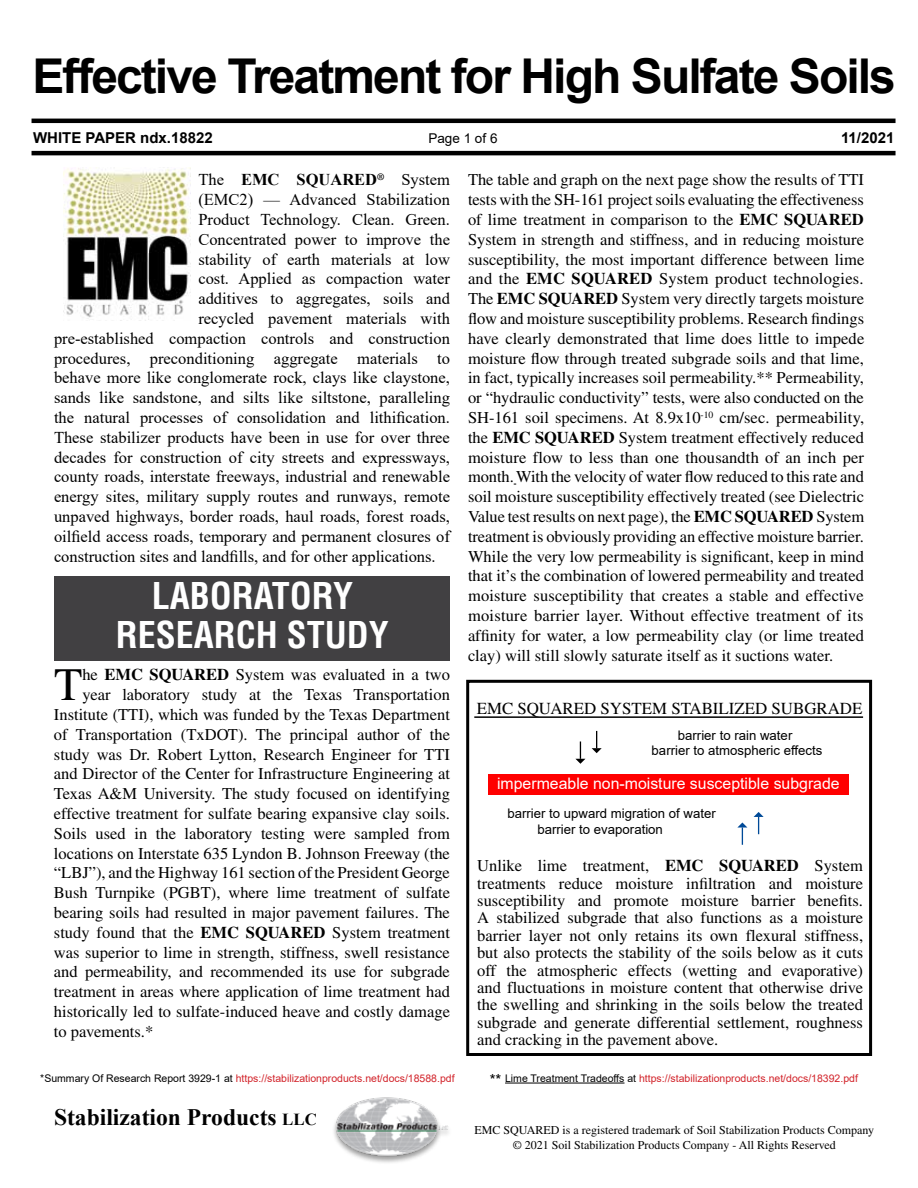
<style>
.page{position:relative;width:918px;height:1188px;background:#fff}
.page>*{position:absolute;margin:0;border:0;box-sizing:border-box;transform-origin:0 0}
.t1{font:700 48px "Arial";letter-spacing:-.04em;color:#000}
.t2{font:46.35px "Times";color:#000}
.t3{font:700 condensed 36px/38.7px "Helvetica";color:#fff;text-align:center}
.t4{font:700 23.55px "Times New Roman";color:#000}
.t5{font:16.8px "Times";color:#000}
.t6{font:16.5px/19.8px "Times";color:#000;text-align:justify}
.t7{font:16.5px "Times New Roman";color:#000}
.t8{font:700 16.5px "Times New Roman";color:#000}
.t9{font:15.9px "Arial";color:#fff}
.t10{font:700 15px "Arial";color:#000}
.t11{font:13.5px "Arial";color:#000}
.t12{font:13.2px "Arial";color:#000}
.t13{font:12px/14.4px "Times";color:#000;text-align:center}
.t14{font:10.5px "Arial";color:#d2232a}
.s1{font-weight:400}
.s2{font-weight:700}
.s3{color:#000}
.s4{font-size:15px;color:#000}
.s5{font-size:16.8px}
</style>
<div class="page">
<img style="left:334px;top:1097px;width:115px;height:66px">
<hr style="left:32px;top:119px;width:864px;height:4px;background:#000">
<hr style="left:32px;top:151px;width:864px;height:4px;background:#000">
<img style="left:63px;top:167px;width:128px;height:154px">
<div style="left:466px;top:680px;width:406px;height:376px;border:3px solid #000"></div>
<div style="left:488px;top:774px;width:361px;height:20px;background:#f00"></div>
<svg style="left:575px;top:741px;width:10px;height:23px"></svg>
<svg style="left:592px;top:731px;width:10px;height:22px"></svg>
<svg style="left:754px;top:812px;width:10px;height:22px"></svg>
<svg style="left:737px;top:823px;width:10px;height:22px"></svg>
<hr style="left:474px;top:716px;width:389px;height:2px;background:#000">
<hr style="left:505px;top:1083px;width:120px;height:1px;background:#000">
<div style="left:54px;top:576px;width:396px;height:85px;background:#414042"></div>
<h1 class="t1" style="left:32px;top:43px;width:865px">Effective Treatment for High Sulfate Soils</h1>
<p class="t10" style="left:33px;top:127px;width:181px">WHITE PAPER ndx.18822</p>
<p class="t11" style="left:428px;top:129px;width:71px">Page 1 of 6</p>
<p class="t10" style="left:841px;top:127px;width:55px">11/2021</p>
<p class="t8" style="left:198px;top:168px;width:253px"><span class="s1">The</span> EMC SQUARED<sup>®</sup> <span class="s1">System</span></p>
<p class="t7" style="left:198px;top:188px;width:253px">(EMC2) — Advanced Stabilization</p>
<p class="t7" style="left:198px;top:208px;width:253px">Product Technology. Clean. Green.</p>
<p class="t7" style="left:198px;top:228px;width:253px">Concentrated power to improve the</p>
<p class="t7" style="left:198px;top:247px;width:253px">stability of earth materials at low</p>
<p class="t7" style="left:198px;top:267px;width:253px">cost. Applied as compaction water</p>
<p class="t7" style="left:198px;top:287px;width:253px">additives to aggregates, soils and</p>
<p class="t7" style="left:198px;top:307px;width:253px">recycled pavement materials with</p>
<p class="t7" style="left:54px;top:327px;width:397px">pre-established compaction controls and construction</p>
<p class="t7" style="left:54px;top:346px;width:398px">procedures, preconditioning aggregate materials to</p>
<p class="t7" style="left:54px;top:366px;width:397px">behave more like conglomerate rock, clays like claystone,</p>
<p class="t7" style="left:54px;top:386px;width:398px">sands like sandstone, and silts like siltstone, paralleling</p>
<p class="t7" style="left:54px;top:406px;width:398px">the natural processes of consolidation and lithification.</p>
<p class="t7" style="left:54px;top:426px;width:397px">These stabilizer products have been in use for over three</p>
<p class="t7" style="left:54px;top:445px;width:397px">decades for construction of city streets and expressways,</p>
<p class="t7" style="left:54px;top:465px;width:398px">county roads, interstate freeways, industrial and renewable</p>
<p class="t7" style="left:54px;top:485px;width:398px">energy sites, military supply routes and runways, remote</p>
<p class="t7" style="left:54px;top:505px;width:398px">unpaved highways, border roads, haul roads, forest roads,</p>
<p class="t7" style="left:54px;top:525px;width:397px">oilfield access roads, temporary and permanent closures of</p>
<p class="t7" style="left:54px;top:544px;width:383px">construction sites and landfills, and for other applications.</p>
<p class="t6" style="left:468px;top:170px;width:398px">The table and graph on the next page show the results of TTI tests with the SH-161 project soils evaluating the effectiveness of lime treatment in comparison to the <span class="s2">EMC SQUARED </span>System in strength and stiffness, and in reducing moisture susceptibility, the most important difference between lime and the <span class="s2">EMC SQUARED</span> System product technologies.<br>The <span class="s2">EMC SQUARED</span> System very directly targets moisture flow and moisture susceptibility problems. Research findings have clearly demonstrated that lime does little to impede moisture flow through treated subgrade soils and that lime, in fact, typically increases soil permeability.** Permeability, or “hydraulic conductivity” tests, were also conducted on the SH-161 soil specimens. At 8.9x10<sup>-10</sup> cm/sec. permeability, the <span class="s2">EMC SQUARED</span> System treatment effectively reduced moisture flow to less than one thousandth of an inch per month.With the velocity of water flow reduced to this rate and soil moisture susceptibility effectively treated (see Dielectric Value test results on next page), the <span class="s2">EMC SQUARED</span> System treatment is obviously providing an effective moisture barrier.<br>While the very low permeability is significant, keep in mind that it’s the combination of lowered permeability and treated moisture susceptibility that creates a stable and effective moisture barrier layer. Without effective treatment of its affinity for water, a low permeability clay (or lime treated clay) will still slowly saturate itself as it suctions water.</p>
<h3 class="t3" style="left:116px;top:577px;width:275px">LABORATORY<br>RESEARCH STUDY</h3>
<h2 class="t2" style="left:54px;top:659px;width:30px">T</h2>
<p class="t6" style="left:82px;top:665px;width:369px">he <span class="s2">EMC SQUARED</span> System was evaluated in a two</p>
<p class="t6" style="left:82px;top:685px;width:369px">year laboratory study at the Texas Transportation</p>
<p class="t6" style="left:54px;top:705px;width:397px">Institute (TTI), which was funded by the Texas Department</p>
<p class="t6" style="left:54px;top:724px;width:398px">of Transportation (TxDOT). The principal author of the</p>
<p class="t6" style="left:54px;top:744px;width:397px">study was Dr. Robert Lytton, Research Engineer for TTI</p>
<p class="t6" style="left:54px;top:764px;width:398px">and Director of the Center for Infrastructure Engineering at</p>
<p class="t6" style="left:54px;top:784px;width:398px">Texas A&amp;M University. The study focused on identifying</p>
<p class="t6" style="left:54px;top:804px;width:398px">effective treatment for sulfate bearing expansive clay soils.</p>
<p class="t6" style="left:54px;top:823px;width:397px">Soils used in the laboratory testing were sampled from</p>
<p class="t6" style="left:54px;top:843px;width:397px">locations on Interstate 635 Lyndon B. Johnson Freeway (the</p>
<p class="t6" style="left:54px;top:863px;width:397px">“LBJ”), and the Highway 161 section of the President George</p>
<p class="t6" style="left:54px;top:883px;width:398px">Bush Turnpike (PGBT), where lime treatment of sulfate</p>
<p class="t6" style="left:54px;top:903px;width:398px">bearing soils had resulted in major pavement failures. The</p>
<p class="t6" style="left:54px;top:922px;width:398px">study found that the <span class="s2">EMC SQUARED</span> System treatment</p>
<p class="t6" style="left:54px;top:942px;width:398px">was superior to lime in strength, stiffness, swell resistance</p>
<p class="t6" style="left:54px;top:962px;width:397px">and permeability, and recommended its use for subgrade</p>
<p class="t6" style="left:54px;top:982px;width:398px">treatment in areas where application of lime treatment had</p>
<p class="t6" style="left:54px;top:1002px;width:398px">historically led to sulfate-induced heave and costly damage</p>
<p class="t6" style="left:54px;top:1021px;width:101px">to pavements.*</p>
<p class="t5" style="left:477px;top:699px;width:387px">EMC SQUARED SYSTEM STABILIZED SUBGRADE</p>
<p class="t12" style="left:652px;top:741px;width:172px">barrier to atmospheric effects</p>
<p class="t12" style="left:678px;top:726px;width:116px">barrier to rain water</p>
<p class="t9" style="left:497px;top:773px;width:344px">impermeable non-moisture susceptible subgrade</p>
<p class="t12" style="left:507px;top:805px;width:210px">barrier to upward migration of water</p>
<p class="t12" style="left:537px;top:821px;width:127px">barrier to evaporation</p>
<p class="t6" style="left:477px;top:857px;width:387px;line-height:17.4px">Unlike lime treatment, <span class="s2">EMC SQUARED</span> System treatments reduce moisture infiltration and moisture susceptibility and promote moisture barrier benefits.<br>A stabilized subgrade that also functions as a moisture barrier layer not only retains its own flexural stiffness, but also protects the stability of the soils below as it cuts off the atmospheric effects (wetting and evaporative) and fluctuations in moisture content that otherwise drive the swelling and shrinking in the soils below the treated subgrade and generate differential settlement, roughness and cracking in the pavement above.</p>
<p class="t14" style="left:40px;top:1071px;width:416px"><span class="s3">*Summary Of Research Report 3929-1 at</span> https://stabilizationproducts.net/docs/18588.pdf</p>
<p class="t14" style="left:490px;top:1071px;width:370px"><span class="s4">**</span> <span class="s3">Lime Treatment Tradeoffs at</span> https://stabilizationproducts.net/docs/18392.pdf</p>
<h3 class="t4" style="left:54px;top:1100px;width:264px">Stabilization Products <span class="s5">LLC</span></h3>
<p class="t13" style="left:474px;top:1123px;width:401px">EMC SQUARED is a registered trademark of Soil Stabilization Products Company © 2021 Soil Stabilization Products Company - All Rights Reserved</p>
</div>
